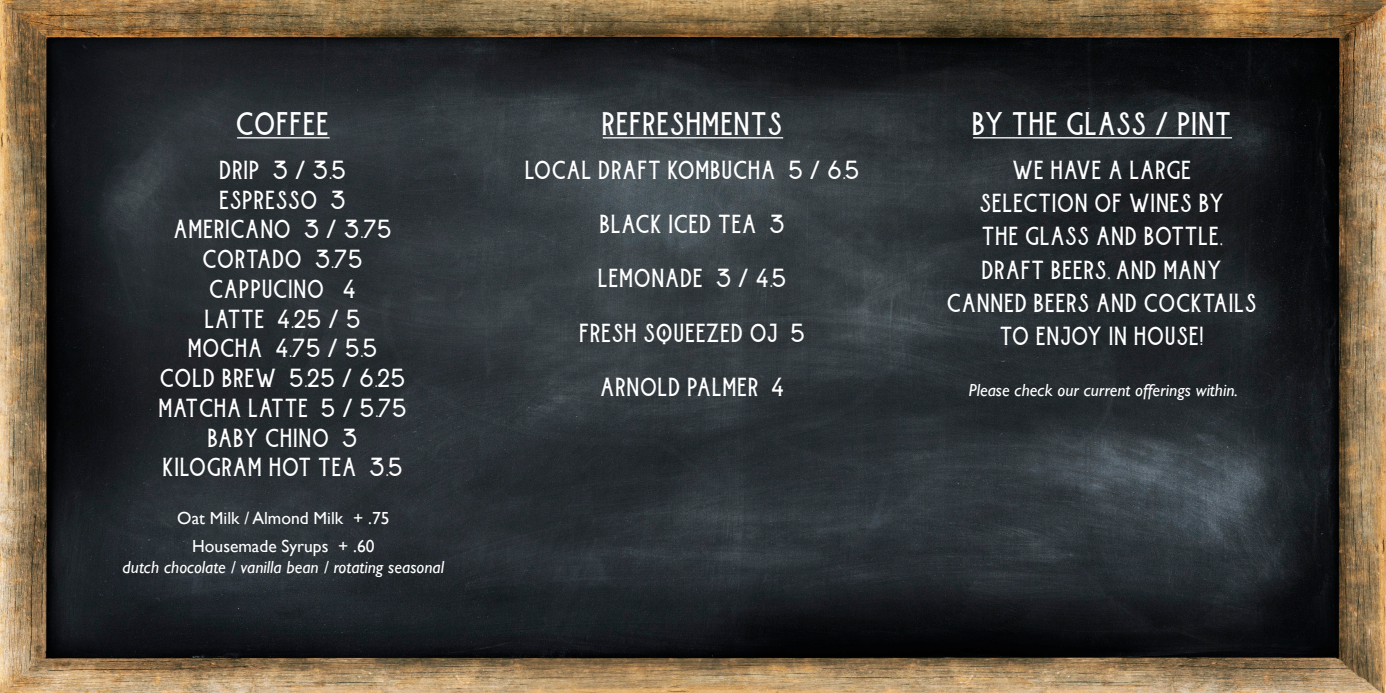
<style>
.page{position:relative;width:1386px;height:693px;background:#fff}
.page>*{position:absolute;margin:0;border:0;box-sizing:border-box;transform-origin:0 0}
.t1{font:26.25px "Burtons";letter-spacing:.04em;color:#fff}
.t2{font:21px "Burtons";letter-spacing:.04em;color:#fff}
.t3{font:italic 17.5px "Gill Sans";color:#fff}
.t4{font:17.5px "Gill Sans";color:#fff}
</style>
<div class="page">
<img style="left:0;top:0;width:1386px;height:693px">
<hr style="left:237px;top:137px;width:93px;height:1px;background:#fff">
<hr style="left:603px;top:137px;width:180px;height:1px;background:#fff">
<hr style="left:973px;top:137px;width:259px;height:1px;background:#fff">
<p class="t1" style="left:237px;top:105px;width:94px">COFFEE</p>
<p class="t2" style="left:220px;top:155px;width:128px">DRIP 3 / 3.5</p>
<p class="t2" style="left:220px;top:185px;width:128px">ESPRESSO 3</p>
<p class="t2" style="left:174px;top:215px;width:220px">AMERICANO 3 / 3.75</p>
<p class="t2" style="left:203px;top:244px;width:161px">CORTADO 3.75</p>
<p class="t2" style="left:210px;top:274px;width:148px">CAPPUCINO 4</p>
<p class="t2" style="left:206px;top:304px;width:157px">LATTE 4.25 / 5</p>
<p class="t2" style="left:189px;top:334px;width:191px">MOCHA 4.75 / 5.5</p>
<p class="t2" style="left:161px;top:363px;width:247px">COLD BREW 5.25 / 6.25</p>
<p class="t2" style="left:159px;top:393px;width:250px">MATCHA LATTE 5 / 5.75</p>
<p class="t2" style="left:209px;top:423px;width:151px">BABY CHINO 3</p>
<p class="t2" style="left:164px;top:453px;width:241px">KILOGRAM HOT TEA 3.5</p>
<p class="t4" style="left:177px;top:508px;width:214px">Oat Milk / Almond Milk + .75</p>
<p class="t4" style="left:192px;top:536px;width:184px">Housemade Syrups + .60</p>
<p class="t3" style="left:123px;top:557px;width:323px">dutch chocolate / vanilla bean / rotating seasonal</p>
<p class="t1" style="left:603px;top:105px;width:182px">REFRESHMENTS</p>
<p class="t2" style="left:526px;top:155px;width:336px">LOCAL DRAFT KOMBUCHA 5 / 6.5</p>
<p class="t2" style="left:600px;top:209px;width:187px">BLACK ICED TEA 3</p>
<p class="t2" style="left:599px;top:264px;width:190px">LEMONADE 3 / 4.5</p>
<p class="t2" style="left:580px;top:318px;width:227px">FRESH SQUEEZED OJ 5</p>
<p class="t2" style="left:601px;top:372px;width:186px">ARNOLD PALMER 4</p>
<p class="t1" style="left:973px;top:105px;width:260px">BY THE GLASS / PINT</p>
<p class="t2" style="left:1013px;top:155px;width:181px">WE HAVE A LARGE</p>
<p class="t2" style="left:980px;top:188px;width:246px">SELECTION OF WINES BY</p>
<p class="t2" style="left:983px;top:222px;width:241px">THE GLASS AND BOTTLE,</p>
<p class="t2" style="left:982px;top:255px;width:242px">DRAFT BEERS, AND MANY</p>
<p class="t2" style="left:948px;top:288px;width:311px">CANNED BEERS AND COCKTAILS</p>
<p class="t2" style="left:1001px;top:321px;width:205px">TO ENJOY IN HOUSE!</p>
<p class="t3" style="left:969px;top:380px;width:271px">Please check our current offerings within.</p>
</div>
